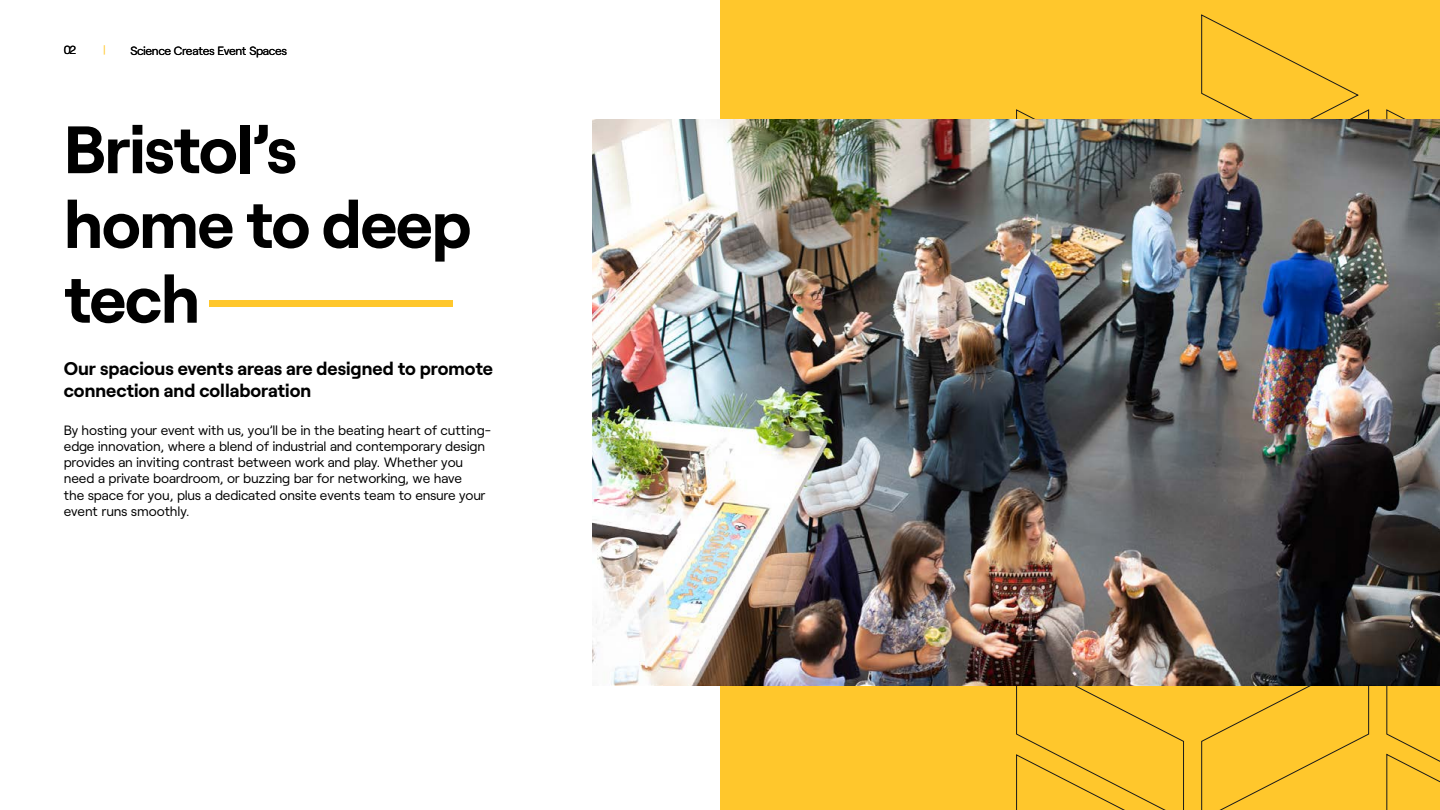
<style>
.page{position:relative;width:1440px;height:810px;background:#fff}
.page>*{position:absolute;margin:0;border:0;box-sizing:border-box;transform-origin:0 0}
.t1{font:700 65.18px/74.8px "Roobert TWHINT";letter-spacing:-.02em;color:#000}
.t2{font:700 18px/21.6px "Roobert TWHINT";color:#000}
.t3{font:13.5px/16.2px "Roobert";letter-spacing:-.015em;color:#000}
.t4{font:12px "Roobert";letter-spacing:-.03em;color:#000}
.t5{font:11.77px "Roobert";color:#000}
.t6{font:11.77px "Roobert";color:#ffc72c}
</style>
<div class="page">
<div style="left:720px;top:0;width:720px;height:810px;background:#ffc72c"></div>
<svg style="left:1016px;top:685px;width:169px;height:125px"></svg>
<svg style="left:1201px;top:685px;width:168px;height:125px"></svg>
<svg style="left:1386px;top:685px;width:54px;height:125px"></svg>
<svg style="left:1201px;top:14px;width:168px;height:105px"></svg>
<img style="left:592px;top:119px;width:848px;height:566px">
<div style="left:209px;top:300px;width:244px;height:7px;background:#ffc72c"></div>
<p class="t5" style="left:64px;top:42px;width:14px">02</p>
<p class="t6" style="left:103px;top:42px;width:4px">|</p>
<p class="t4" style="left:130px;top:42px;width:158px">Science Creates Event Spaces</p>
<h1 class="t1" style="left:64px;top:106px;width:409px">Bristol’s home to deep tech</h1>
<h2 class="t2" style="left:64px;top:357px;width:431px">Our spacious events areas are designed to promote connection and collaboration</h2>
<p class="t3" style="left:64px;top:421px;width:429px">By hosting your event with us, you’ll be in the beating heart of cutting&shy;edge innovation, where a blend of industrial and contemporary design provides an inviting contrast between work and play. Whether you need a private boardroom, or buzzing bar for networking, we have<br>the space for you, plus a dedicated onsite events team to ensure your event runs smoothly.</p>
</div>
